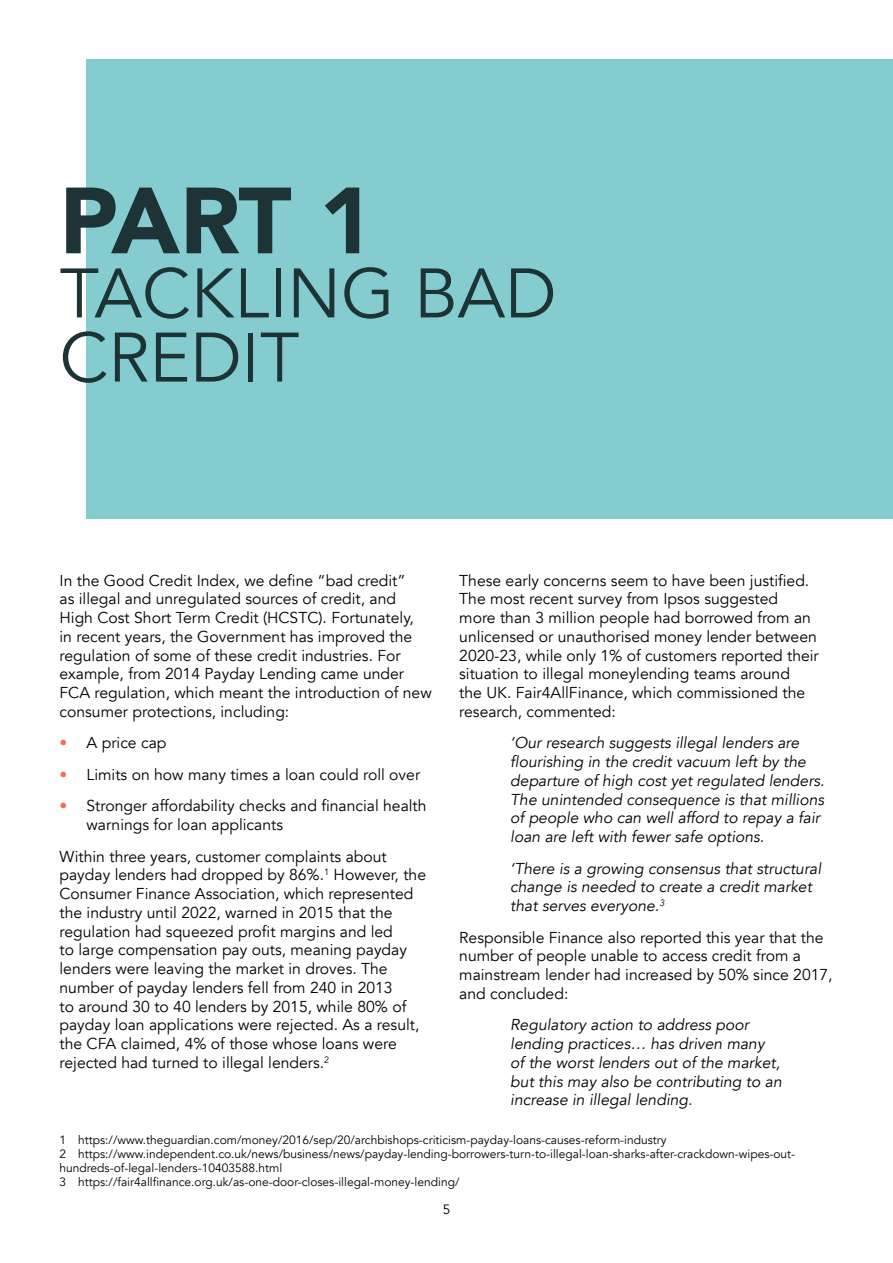
<style>
.page{position:relative;width:893px;height:1263px;background:#fff}
.page>*{position:absolute;margin:0;border:0;box-sizing:border-box;transform-origin:0 0}
.t1{font:900 92.85px "Avenir";color:#1d3336}
.t2{font:69.15px/64.2px "Avenir";color:#1d3336}
.t3{font:15.75px/18.8px "Avenir";color:#000}
.t4{font:italic 15.75px/18.8px "Avenir";color:#000}
.t5{font:13.5px "Avenir";color:#000}
.t6{font:12px/14.2px "Avenir";color:#000}
.s1{font-weight:900;color:#ee7155}
</style>
<div class="page">
<div style="left:86px;top:60px;width:807px;height:459px;background:#85ccd1"></div>
<h1 class="t1" style="left:60px;top:141px;width:316px">PART 1</h1>
<h2 class="t2" style="left:60px;top:263px;width:498px">TACKLING BAD<br>CREDIT</h2>
<p class="t3" style="left:60px;top:571px;width:374px">In the Good Credit Index, we define “bad credit”<br>as illegal and unregulated sources of credit, and High Cost Short Term Credit (HCSTC). Fortunately,<br>in recent years, the Government has improved the regulation of some of these credit industries. For example, from 2014 Payday Lending came under FCA regulation, which meant the introduction of new consumer protections, including:</p>
<p class="t3" style="left:60px;top:734px;width:108px"><span class="s1">•</span> A price cap</p>
<p class="t3" style="left:60px;top:765px;width:362px"><span class="s1">•</span> Limits on how many times a loan could roll over</p>
<p class="t3" style="left:87px;top:797px;width:342px;text-indent:-27px"><span class="s1">•</span> Stronger affordability checks and financial health warnings for loan applicants</p>
<p class="t3" style="left:60px;top:847px;width:368px">Within three years, customer complaints about payday lenders had dropped by 86%.<sup>1</sup> However, the Consumer Finance Association, which represented the industry until 2022, warned in 2015 that the regulation had squeezed profit margins and led<br>to large compensation pay outs, meaning payday lenders were leaving the market in droves. The number of payday lenders fell from 240 in 2013<br>to around 30 to 40 lenders by 2015, while 80% of payday loan applications were rejected. As a result, the CFA claimed, 4% of those whose loans were rejected had turned to illegal lenders.<sup>2</sup></p>
<p class="t3" style="left:459px;top:571px;width:361px">These early concerns seem to have been justified.<br>The most recent survey from Ipsos suggested<br>more than 3 million people had borrowed from an unlicensed or unauthorised money lender between 2020-23, while only 1% of customers reported their situation to illegal moneylending teams around<br>the UK. Fair4AllFinance, which commissioned the research, commented:</p>
<p class="t4" style="left:510px;top:734px;width:316px">‘Our research suggests illegal lenders are flourishing in the credit vacuum left by the departure of high cost yet regulated lenders.<br>The unintended consequence is that millions of people who can well afford to repay a fair loan are left with fewer safe options.</p>
<p class="t4" style="left:510px;top:859px;width:312px">‘There is a growing consensus that structural change is needed to create a credit market that serves everyone.<sup>3</sup></p>
<p class="t3" style="left:459px;top:928px;width:375px">Responsible Finance also reported this year that the number of people unable to access credit from a mainstream lender had increased by 50% since 2017, and concluded:</p>
<p class="t4" style="left:510px;top:1016px;width:273px">Regulatory action to address poor lending practices… has driven many of the worst lenders out of the market, but this may also be contributing to an increase in illegal lending.</p>
<p class="t6" style="left:60px;top:1133px;width:737px">1 https://www.theguardian.com/money/2016/sep/20/archbishops-criticism-payday-loans-causes-reform-industry<br>2 https://www.independent.co.uk/news/business/news/payday-lending-borrowers-turn-to-illegal-loan-sharks-after-crackdown-wipes-out&shy;hundreds-of-legal-lenders-10403588.html<br>3 https://fair4allfinance.org.uk/as-one-door-closes-illegal-money-lending/</p>
<p class="t5" style="left:443px;top:1201px;width:9px">5</p>
</div>
